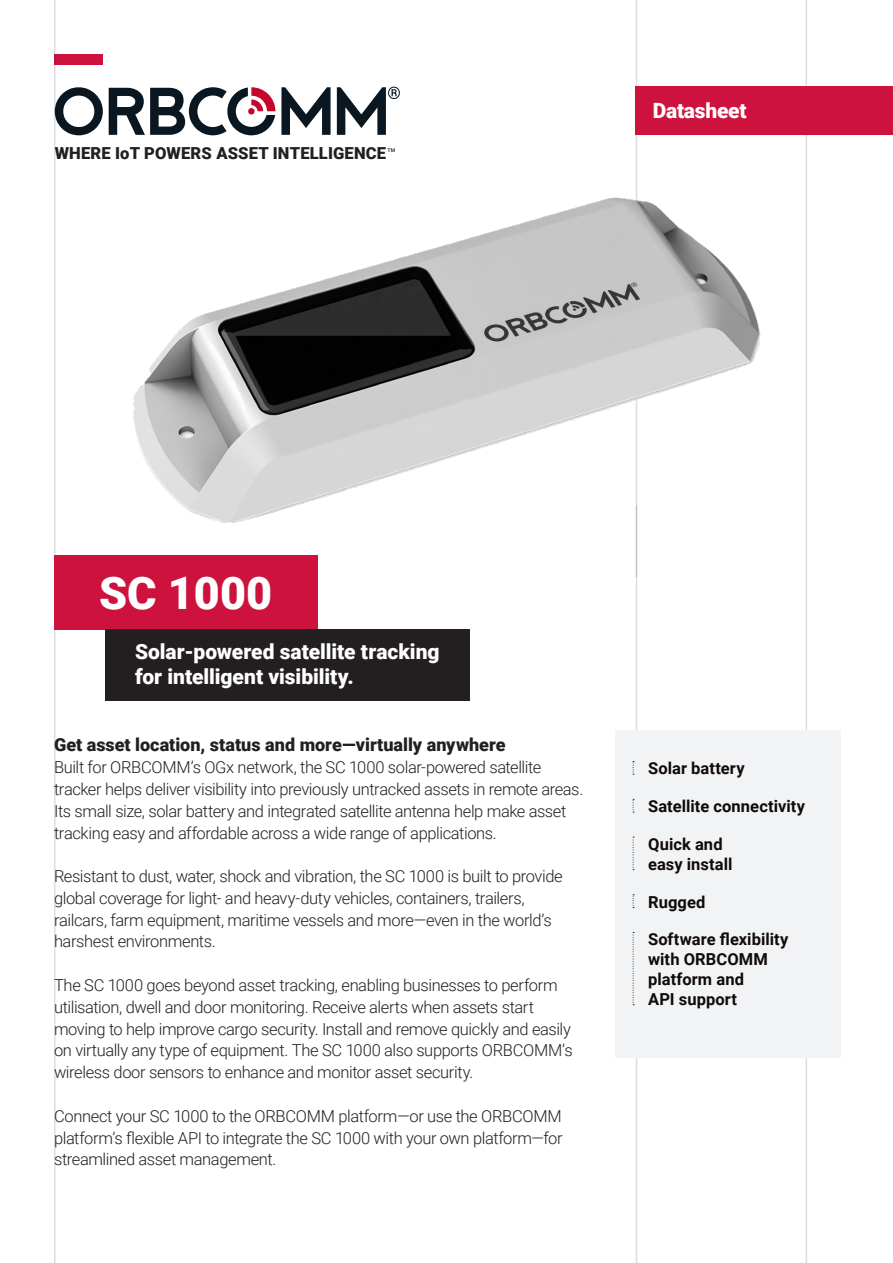
<style>
.page{position:relative;width:893px;height:1263px;background:#fff}
.page>*{position:absolute;margin:0;border:0;box-sizing:border-box;transform-origin:0 0}
.Red_Box_-_Title{font:900 45px "Roboto";color:#fff}
.Black_Box_-_Title{font:900 21px/25.2px "Roboto";letter-spacing:-.005em;color:#fff}
.Doc_Type{font:900 21px "Roboto";letter-spacing:-.01em;color:#fff}
.Subhead_-_Body{font:900 18px "Roboto";color:#231f20}
.Body{font:300 16.5px/21.8px "Roboto";letter-spacing:-.025em;color:#231f20}
.Features_-_1_Column_-_Text{font:700 16.5px/19.8px "Roboto";letter-spacing:.005em;color:#110a0c}
.t1{font:900 16.5px "Roboto";letter-spacing:.01em;color:#231f20}
.t2{font:500 5.25px "Roboto";color:#231f20}
</style>
<div class="page">
<div style="left:55px;top:55px;width:48px;height:10px;background:#cd123d"></div>
<svg style="left:281px;top:87px;width:50px;height:48px"></svg>
<svg style="left:56px;top:87px;width:47px;height:48px"></svg>
<svg style="left:109px;top:87px;width:166px;height:48px"></svg>
<svg style="left:337px;top:87px;width:63px;height:48px"></svg>
<hr style="left:54px;top:0;width:2px;height:1263px;background:#231f20">
<hr style="left:636px;top:0;width:1px;height:1263px;background:#231f20">
<hr style="left:806px;top:0;width:1px;height:1263px;background:#231f20">
<div style="left:54px;top:555px;width:263px;height:75px;background:#cd123d"></div>
<div style="left:105px;top:630px;width:365px;height:71px;background:#231f20"></div>
<div style="left:615px;top:729px;width:225px;height:328px;background:#f2f3f4"></div>
<svg style="left:633px;top:761px;width:1px;height:14px"></svg>
<svg style="left:633px;top:799px;width:1px;height:14px"></svg>
<svg style="left:633px;top:837px;width:1px;height:33px"></svg>
<svg style="left:633px;top:932px;width:1px;height:73px"></svg>
<div style="left:636px;top:86px;width:257px;height:49px;background:#cd123d"></div>
<img style="left:133px;top:198px;width:628px;height:332px">
<p class="t1" style="left:55px;top:142px;width:333px">WHERE IoT POWERS ASSET INTELLIGENCE</p>
<p class="t2" style="left:388px;top:146px;width:9px">TM</p>
<p class="Doc_Type" style="left:653px;top:96px;width:96px">Datasheet</p>
<p class="Red_Box_-_Title" style="left:99px;top:561px;width:175px">SC 1000</p>
<p class="Black_Box_-_Title" style="left:135px;top:638px;width:306px">Solar-powered satellite tracking for intelligent visibility.</p>
<p class="Subhead_-_Body" style="left:54px;top:732px;width:453px">Get asset location, status and more—virtually anywhere</p>
<p class="Body" style="left:54px;top:756px;width:531px">Built for ORBCOMM’s OGx network, the SC 1000 solar-powered satellite tracker helps deliver visibility into previously untracked assets in remote areas.<br>Its small size, solar battery and integrated satellite antenna help make asset tracking easy and affordable across a wide range of applications.</p>
<p class="Body" style="left:54px;top:865px;width:510px">Resistant to dust, water, shock and vibration, the SC 1000 is built to provide global coverage for light- and heavy-duty vehicles, containers, trailers, railcars, farm equipment, maritime vessels and more—even in the world’s harshest environments.</p>
<p class="Body" style="left:54px;top:974px;width:520px">The SC 1000 goes beyond asset tracking, enabling businesses to perform utilisation, dwell and door monitoring. Receive alerts when assets start moving to help improve cargo security. Install and remove quickly and easily on virtually any type of equipment. The SC 1000 also supports ORBCOMM’s wireless door sensors to enhance and monitor asset security.</p>
<p class="Body" style="left:54px;top:1104px;width:510px;text-align:justify">Connect your SC 1000 to the ORBCOMM platform—or use the ORBCOMM platform’s flexible API to integrate the SC 1000 with your own platform—for streamlined asset management.</p>
<p class="Features_-_1_Column_-_Text" style="left:648px;top:758px;width:98px">Solar battery</p>
<p class="Features_-_1_Column_-_Text" style="left:648px;top:796px;width:159px">Satellite connectivity</p>
<p class="Features_-_1_Column_-_Text" style="left:648px;top:833px;width:86px">Quick and easy install</p>
<p class="Features_-_1_Column_-_Text" style="left:648px;top:891px;width:59px">Rugged</p>
<p class="Features_-_1_Column_-_Text" style="left:648px;top:929px;width:142px">Software flexibility with ORBCOMM platform and<br>API support</p>
</div>
